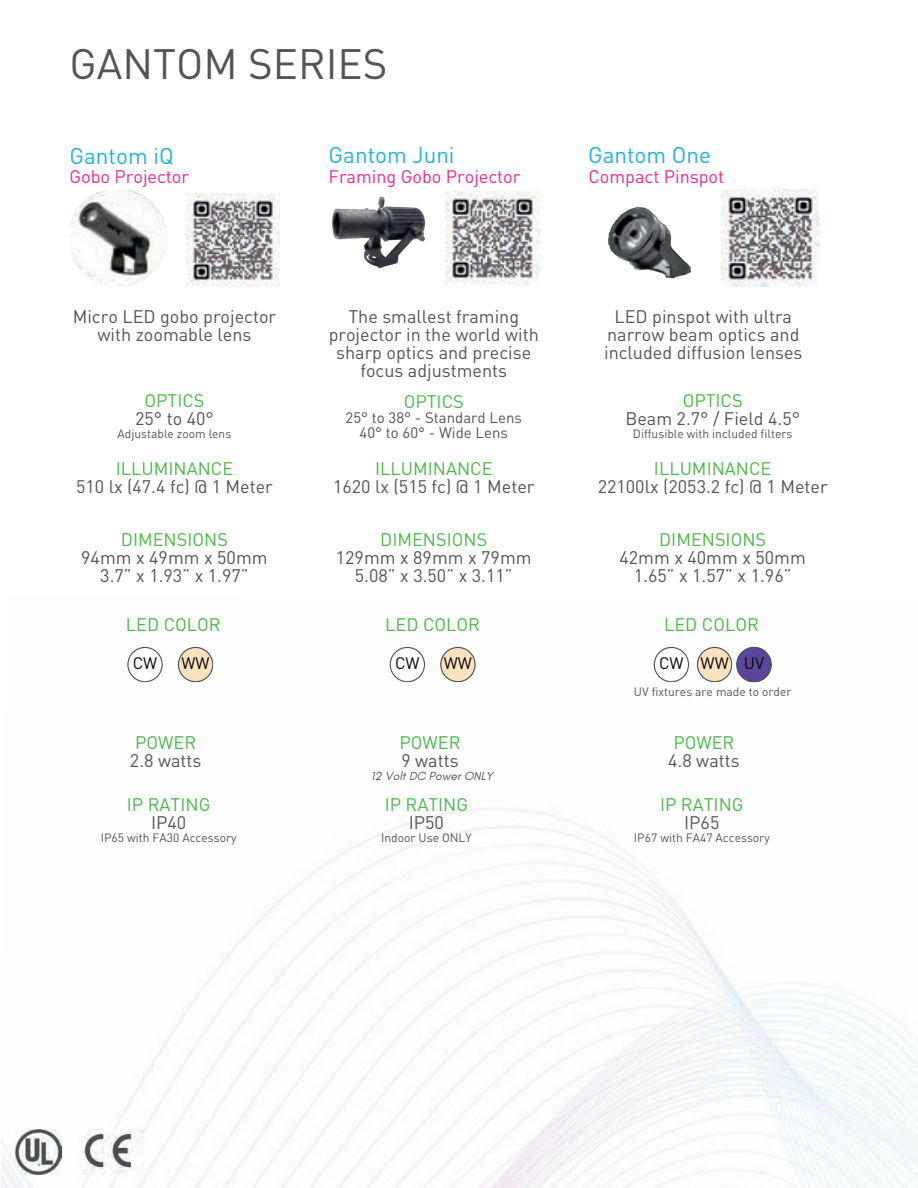
<style>
.page{position:relative;width:918px;height:1188px;background:#fff}
.page>*{position:absolute;margin:0;border:0;box-sizing:border-box;transform-origin:0 0}
.t1{font:42px "DIN";color:#555453}
.t2{font:22.5px "DIN";color:#21b1de}
.t3{font:18px/18px "DIN";color:#555453;text-align:center}
.t4{font:18px "DIN";color:#4cb749}
.t5{font:18px "DIN";color:#ee2a82}
.t6{font:16.5px "DIN";color:#080704}
.t7{font:15px/15.8px "DIN";color:#555453;text-align:center}
.t8{font:12px "DIN";color:#555453}
.t9{font:italic 12px "Glacial Indifference";color:#555453}
</style>
<div class="page">
<img style="left:70px;top:189px;width:97px;height:97px">
<img style="left:1px;top:646px;width:917px;height:542px">
<svg style="left:127px;top:647px;width:35px;height:35px"></svg>
<svg style="left:178px;top:647px;width:35px;height:35px"></svg>
<svg style="left:654px;top:647px;width:35px;height:35px"></svg>
<svg style="left:697px;top:647px;width:74px;height:35px"></svg>
<img style="left:186px;top:193px;width:94px;height:94px">
<img style="left:446px;top:191px;width:93px;height:94px">
<img style="left:721px;top:189px;width:98px;height:98px">
<svg style="left:390px;top:647px;width:35px;height:35px"></svg>
<svg style="left:440px;top:647px;width:35px;height:35px"></svg>
<img style="left:15px;top:1129px;width:47px;height:45px">
<img style="left:79px;top:1129px;width:64px;height:45px">
<img style="left:608px;top:207px;width:84px;height:72px">
<img style="left:332px;top:196px;width:94px;height:73px">
<h1 class="t1" style="left:70px;top:38px;width:319px">GANTOM SERIES</h1>
<p class="t2" style="left:70px;top:142px;width:106px">Gantom iQ</p>
<p class="t5" style="left:70px;top:166px;width:121px">Gobo Projector</p>
<p class="t3" style="left:73px;top:307px;width:205px">Micro LED gobo projector with zoomable lens</p>
<p class="t4" style="left:144px;top:390px;width:61px">OPTICS</p>
<p class="t3" style="left:135px;top:409px;width:80px">25° to 40°</p>
<p class="t8" style="left:118px;top:426px;width:115px">Adjustable zoom lens</p>
<p class="t4" style="left:116px;top:457px;width:119px">ILLUMINANCE</p>
<p class="t3" style="left:76px;top:477px;width:198px">510 lx (47.4 fc) @ 1 Meter</p>
<p class="t4" style="left:121px;top:529px;width:108px">DIMENSIONS</p>
<p class="t3" style="left:81px;top:549px;width:188px">94mm x 49mm x 50mm<br>3.7” x 1.93” x 1.97”</p>
<p class="t2" style="left:329px;top:141px;width:128px">Gantom Juni</p>
<p class="t5" style="left:329px;top:166px;width:193px">Framing Gobo Projector</p>
<p class="t3" style="left:329px;top:307px;width:212px">The smallest framing projector in the world with sharp optics and precise focus adjustments</p>
<p class="t4" style="left:404px;top:390px;width:62px">OPTICS</p>
<p class="t7" style="left:346px;top:409px;width:178px">25° to 38° - Standard Lens<br>40° to 60° - Wide Lens</p>
<p class="t4" style="left:375px;top:457px;width:119px">ILLUMINANCE</p>
<p class="t3" style="left:333px;top:477px;width:203px">1620 lx (515 fc) @ 1 Meter</p>
<p class="t4" style="left:380px;top:529px;width:108px">DIMENSIONS</p>
<p class="t3" style="left:336px;top:549px;width:197px">129mm x 89mm x 79mm<br>5.08” x 3.50” x 3.11”</p>
<p class="t2" style="left:588px;top:141px;width:125px">Gantom One</p>
<p class="t5" style="left:588px;top:166px;width:137px">Compact Pinspot</p>
<p class="t3" style="left:604px;top:307px;width:200px">LED pinspot with ultra narrow beam optics and included diffusion lenses</p>
<p class="t4" style="left:683px;top:390px;width:61px">OPTICS</p>
<p class="t3" style="left:625px;top:409px;width:176px">Beam 2.7° / Field 4.5°</p>
<p class="t8" style="left:633px;top:426px;width:161px">Diffusible with included filters</p>
<p class="t4" style="left:654px;top:457px;width:119px">ILLUMINANCE</p>
<p class="t3" style="left:598px;top:477px;width:231px">22100lx (2053.2 fc) @ 1 Meter</p>
<p class="t4" style="left:659px;top:529px;width:108px">DIMENSIONS</p>
<p class="t3" style="left:619px;top:549px;width:188px">42mm x 40mm x 50mm<br>1.65” x 1.57” x 1.96”</p>
<p class="t4" style="left:126px;top:613px;width:96px">LED COLOR</p>
<p class="t6" style="left:133px;top:653px;width:26px">CW</p>
<p class="t6" style="left:182px;top:653px;width:30px">WW</p>
<p class="t4" style="left:135px;top:732px;width:63px">POWER</p>
<p class="t3" style="left:130px;top:752px;width:73px">2.8 watts</p>
<p class="t4" style="left:127px;top:794px;width:85px">IP RATING</p>
<p class="t3" style="left:151px;top:813px;width:37px">IP40</p>
<p class="t8" style="left:101px;top:830px;width:137px">IP65 with FA30 Accessory</p>
<p class="t4" style="left:385px;top:613px;width:96px">LED COLOR</p>
<p class="t4" style="left:664px;top:613px;width:96px">LED COLOR</p>
<p class="t6" style="left:395px;top:653px;width:26px">CW</p>
<p class="t6" style="left:444px;top:653px;width:30px">WW</p>
<p class="t4" style="left:399px;top:732px;width:63px">POWER</p>
<p class="t3" style="left:401px;top:752px;width:59px">9 watts</p>
<p class="t9" style="left:371px;top:769px;width:123px">12 Volt DC Power ONLY</p>
<p class="t4" style="left:385px;top:793px;width:85px">IP RATING</p>
<p class="t3" style="left:409px;top:813px;width:37px">IP50</p>
<p class="t8" style="left:381px;top:830px;width:92px">Indoor Use ONLY</p>
<p class="t6" style="left:659px;top:653px;width:107px">CW WW UV</p>
<p class="t8" style="left:634px;top:684px;width:159px">UV fixtures are made to order</p>
<p class="t4" style="left:673px;top:731px;width:63px">POWER</p>
<p class="t3" style="left:668px;top:751px;width:73px">4.8 watts</p>
<p class="t4" style="left:660px;top:793px;width:85px">IP RATING</p>
<p class="t3" style="left:684px;top:813px;width:37px">IP65</p>
<p class="t8" style="left:634px;top:830px;width:137px">IP67 with FA47 Accessory</p>
</div>
